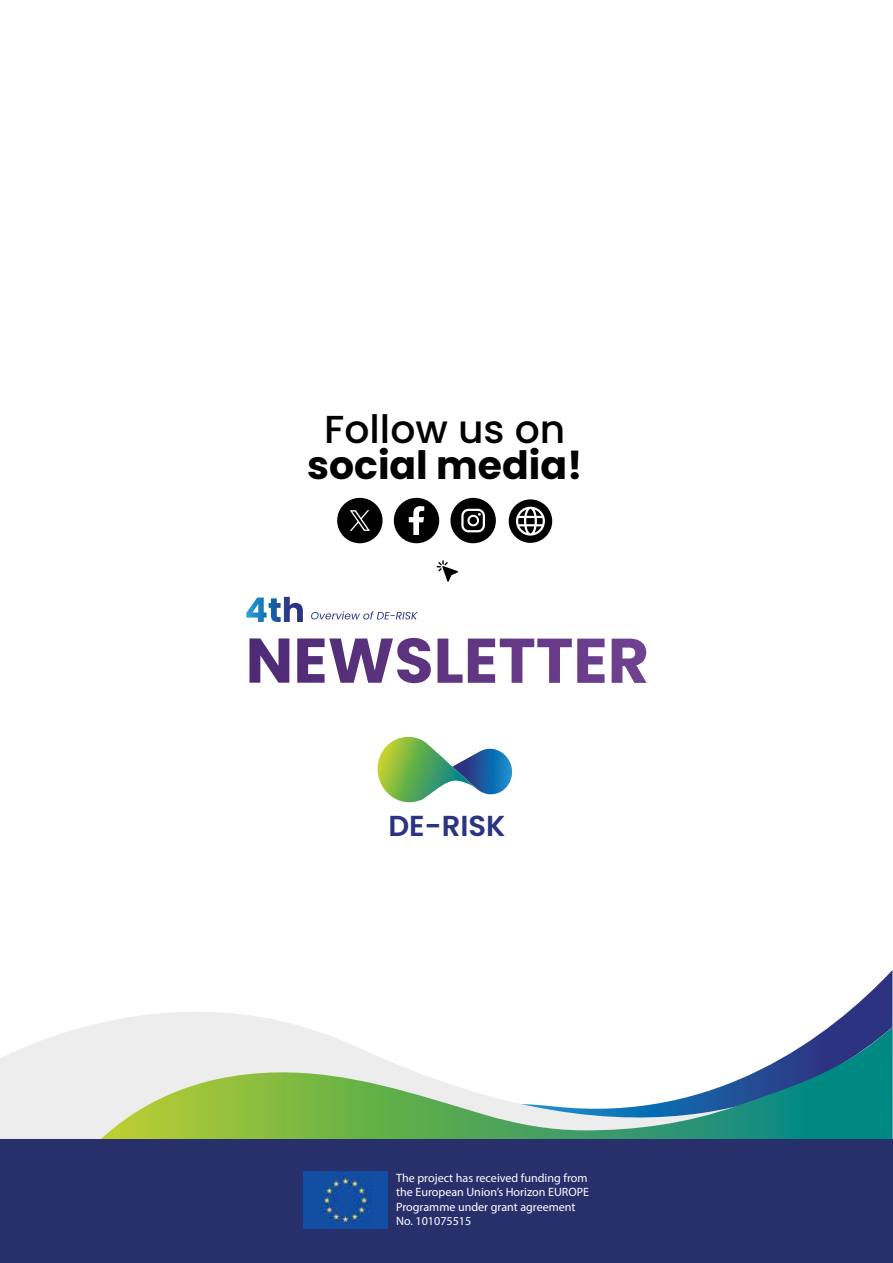
<style>
.page{position:relative;width:893px;height:1263px;background:#fff}
.page>*{position:absolute;margin:0;border:0;box-sizing:border-box;transform-origin:0 0}
.t1{font:700 39px "Poppins";color:#010101}
.t2{font:500 39px "Poppins";color:#010101}
.t3{font:600 28.95px "Poppins";color:#2c3482}
.t4{font:12.15px/14.5px "Myriad Pro";color:#fff}
</style>
<div class="page">
<svg style="left:866px;top:970px;width:26px;height:26px"></svg>
<svg style="left:0;top:996px;width:892px;height:143px"></svg>
<svg style="left:101px;top:1027px;width:791px;height:112px"></svg>
<svg style="left:377px;top:737px;width:136px;height:65px"></svg>
<div style="left:450px;top:498px;width:46px;height:45px;background:#010101;border-radius:50%"></div>
<svg style="left:461px;top:509px;width:24px;height:23px"></svg>
<div style="left:394px;top:498px;width:45px;height:45px;background:#010101;border-radius:50%"></div>
<svg style="left:409px;top:506px;width:15px;height:29px"></svg>
<div style="left:337px;top:498px;width:46px;height:45px;background:#010101;border-radius:50%"></div>
<svg style="left:350px;top:510px;width:20px;height:21px"></svg>
<svg style="left:509px;top:499px;width:43px;height:44px"></svg>
<svg style="left:437px;top:560px;width:21px;height:22px"></svg>
<div style="left:0;top:1139px;width:893px;height:124px;background:#28306c"></div>
<img style="left:303px;top:1172px;width:85px;height:56px">
<svg style="left:311px;top:611px;width:107px;height:8px"></svg>
<svg style="left:249px;top:638px;width:398px;height:45px"></svg>
<svg style="left:246px;top:597px;width:57px;height:25px"></svg>
<h1 class="t2" style="left:324px;top:406px;width:243px">Follow us on</h1>
<h1 class="t1" style="left:307px;top:443px;width:277px">social media!</h1>
<h2 class="t3" style="left:388px;top:809px;width:119px">DE-RISK</h2>
<p class="t4" style="left:396px;top:1170px;width:194px">The project has received funding from the European Union’s Horizon EUROPE<br>Programme under grant agreement<br>No. 101075515</p>
</div>
